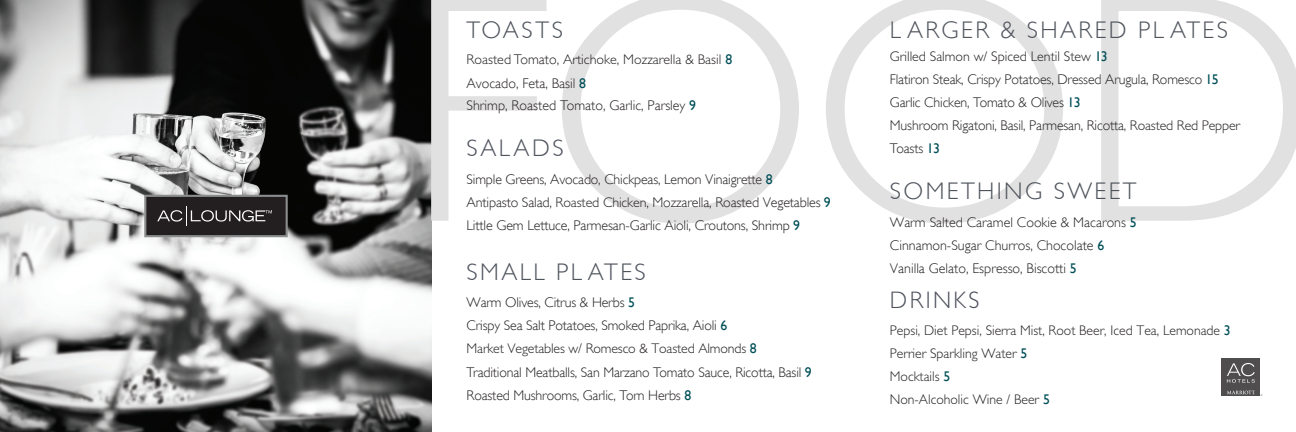
<style>
.page{position:relative;width:1296px;height:432px;background:#fff}
.page>*{position:absolute;margin:0;border:0;box-sizing:border-box;transform-origin:0 0}
.t1{font:300 24px "Gill Sans";letter-spacing:.1em;color:#4f545d}
.t2{font:300 24px "Gill Sans";letter-spacing:.105em;color:#4e525c}
.t3{font:300 14px/23.3px "Gill Sans";letter-spacing:-.01em;color:#231f20}
.t4{font:300 14px "Gill Sans";color:#221e1f}
.s1{font-weight:400;color:#004f58}
</style>
<div class="page">
<img style="left:0;top:0;width:432px;height:432px">
<div style="left:145px;top:196px;width:142px;height:40px;background:#231f20"></div>
<div style="left:144px;top:195px;width:144px;height:42px;border:2px solid #8b8c8d"></div>
<svg style="left:157px;top:206px;width:115px;height:20px"></svg>
<svg style="left:431px;top:0;width:865px;height:224px"></svg>
<div style="left:1222px;top:358px;width:38px;height:31px;background:#4f4d4d"></div>
<svg style="left:1222px;top:389px;width:38px;height:7px"></svg>
<svg style="left:1227px;top:363px;width:28px;height:20px"></svg>
<svg style="left:1227px;top:391px;width:35px;height:5px"></svg>
<h2 class="t1" style="left:467px;top:11px;width:98px">TOASTS</h2>
<p class="t3" style="left:467px;top:48px;width:267px">Roasted Tomato, Artichoke, Mozzarella &amp; Basil <span class="s1">8</span></p>
<p class="t3" style="left:467px;top:71px;width:121px">Avocado, Feta, Basil <span class="s1">8</span></p>
<p class="t3" style="left:467px;top:94px;width:231px">Shrimp, Roasted Tomato, Garlic, Parsley <span class="s1">9</span></p>
<h2 class="t1" style="left:467px;top:130px;width:99px">SALADS</h2>
<p class="t3" style="left:467px;top:167px;width:308px">Simple Greens, Avocado, Chickpeas, Lemon Vinaigrette <span class="s1">8</span></p>
<p class="t3" style="left:467px;top:190px;width:366px">Antipasto Salad, Roasted Chicken, Mozzarella, Roasted Vegetables <span class="s1">9</span></p>
<p class="t3" style="left:467px;top:213px;width:335px">Little Gem Lettuce, Parmesan-Garlic Aioli, Croutons, Shrimp <span class="s1">9</span></p>
<h2 class="t1" style="left:467px;top:253px;width:181px">SMALL PL ATES</h2>
<p class="t3" style="left:467px;top:290px;width:170px">Warm Olives, Citrus &amp; Herbs <span class="s1">5</span></p>
<p class="t3" style="left:467px;top:313px;width:262px">Crispy Sea Salt Potatoes, Smoked Paprika, Aioli <span class="s1">6</span></p>
<p class="t3" style="left:467px;top:337px;width:292px">Market Vegetables w/ Romesco &amp; Toasted Almonds <span class="s1">8</span></p>
<p class="t3" style="left:467px;top:360px;width:347px">Traditional Meatballs, San Marzano Tomato Sauce, Ricotta, Basil <span class="s1">9</span></p>
<p class="t3" style="left:467px;top:383px;width:226px">Roasted Mushrooms, Garlic, Torn Herbs <span class="s1">8</span></p>
<h2 class="t1" style="left:890px;top:11px;width:340px">L ARGER &amp; SHARED PL ATES</h2>
<p class="t3" style="left:890px;top:44px;width:219px">Grilled Salmon w/ Spiced Lentil Stew <span class="s1">13</span></p>
<p class="t3" style="left:890px;top:67px;width:330px">Flatiron Steak, Crispy Potatoes, Dressed Arugula, Romesco <span class="s1">15</span></p>
<p class="t3" style="left:890px;top:90px;width:192px">Garlic Chicken, Tomato &amp; Olives <span class="s1">13</span></p>
<p class="t3" style="left:890px;top:113px;width:352px">Mushroom Rigatoni, Basil, Parmesan, Ricotta, Roasted Red Pepper<br>Toasts <span class="s1">13</span></p>
<h2 class="t1" style="left:890px;top:173px;width:248px">SOMETHING SWEET</h2>
<p class="t3" style="left:890px;top:210px;width:248px">Warm Salted Caramel Cookie &amp; Macarons <span class="s1">5</span></p>
<p class="t3" style="left:890px;top:233px;width:216px">Cinnamon-Sugar Churros, Chocolate <span class="s1">6</span></p>
<p class="t3" style="left:890px;top:256px;width:188px">Vanilla Gelato, Espresso, Biscotti <span class="s1">5</span></p>
<h2 class="t2" style="left:890px;top:286px;width:91px">DRINKS</h2>
<p class="t4" style="left:890px;top:323px;width:342px">Pepsi, Diet Pepsi, Sierra Mist, Root Beer, Iced Tea, Lemonade <span class="s1">3</span></p>
<p class="t4" style="left:890px;top:346px;width:139px">Perrier Sparkling Water <span class="s1">5</span></p>
<p class="t4" style="left:890px;top:369px;width:62px">Mocktails <span class="s1">5</span></p>
<p class="t4" style="left:890px;top:392px;width:161px">Non-Alcoholic Wine / Beer <span class="s1">5</span></p>
</div>
